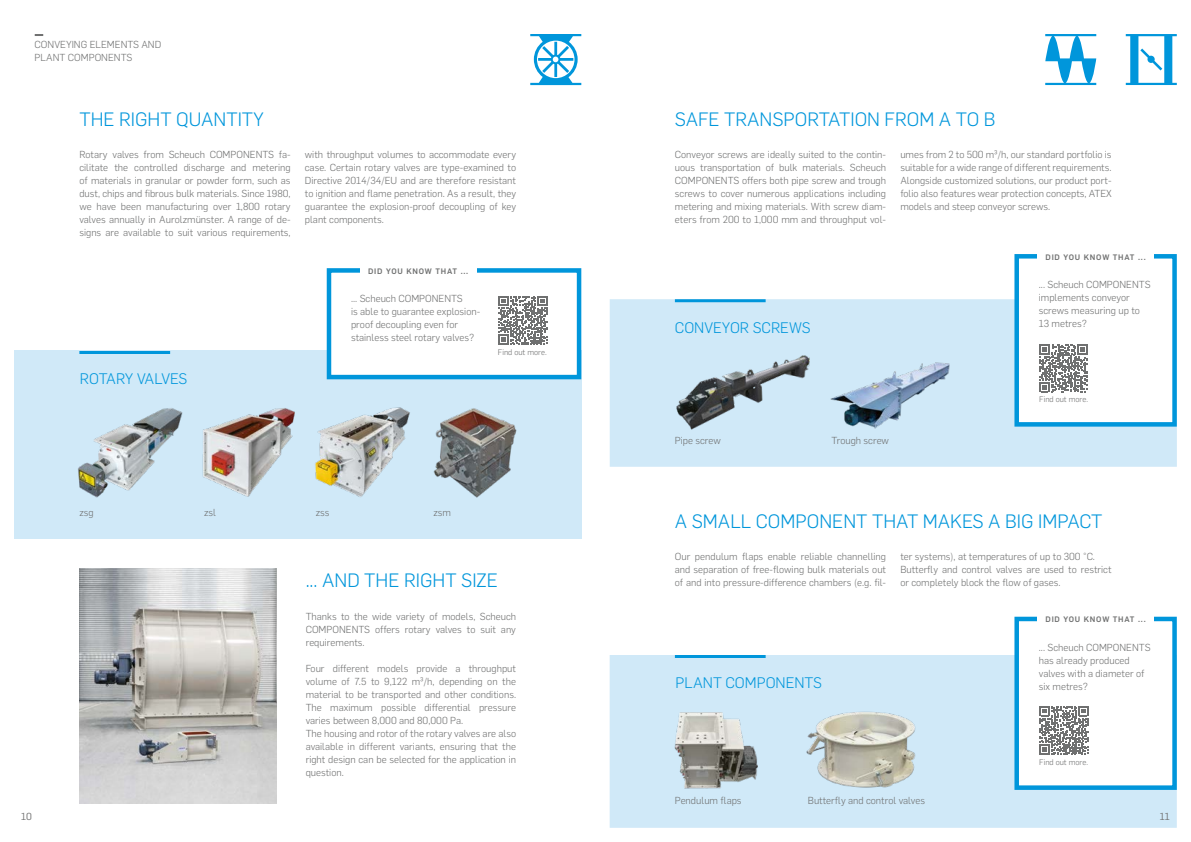
<style>
.page{position:relative;width:1191px;height:842px;background:#fff}
.page>*{position:absolute;margin:0;border:0;box-sizing:border-box;transform-origin:0 0}
.t1{font:300 19px "Flama";color:#0096db}
.t2{font:300 15px "Flama";color:#0096db}
.t3{font:300 15px "Flama";letter-spacing:-.02em;color:#0096db}
.t4{font:300 10px/13px "Flama";color:#6f7070}
.t5{font:10px "Flama";color:#6f7070}
.t6{font:300 8px "Flama";color:#6f7070}
.t7{font:500 7.8px "Flama";letter-spacing:.1em;color:#6f7070}
</style>
<div class="page">
<svg style="left:1045px;top:34px;width:51px;height:51px"></svg>
<svg style="left:1125px;top:34px;width:51px;height:51px"></svg>
<div style="left:610px;top:299px;width:566px;height:168px;background:#d0e9f8"></div>
<img style="left:676px;top:355px;width:133px;height:74px">
<img style="left:831px;top:363px;width:118px;height:66px">
<div style="left:609px;top:655px;width:567px;height:173px;background:#d0e9f8"></div>
<img style="left:675px;top:711px;width:83px;height:77px">
<img style="left:807px;top:711px;width:109px;height:77px">
<img style="left:79px;top:569px;width:197px;height:234px">
<svg style="left:530px;top:34px;width:51px;height:51px"></svg>
<div style="left:14px;top:351px;width:567px;height:188px;background:#d0e9f8"></div>
<img style="left:202px;top:408px;width:93px;height:89px">
<img style="left:78px;top:408px;width:105px;height:90px">
<img style="left:433px;top:408px;width:84px;height:90px">
<img style="left:315px;top:407px;width:95px;height:90px">
<hr style="left:79px;top:351px;width:91px;height:3px;background:#0096db">
<div style="left:1016px;top:256px;width:158px;height:168px;background:#fff"></div>
<div style="left:1014px;top:254px;width:162px;height:173px;border:4px solid #0096db"></div>
<svg style="left:1039px;top:345px;width:48px;height:47px"></svg>
<div style="left:1037px;top:252px;width:116px;height:8px;background:#fff"></div>
<hr style="left:675px;top:299px;width:90px;height:3px;background:#0096db">
<hr style="left:675px;top:655px;width:90px;height:3px;background:#0096db">
<div style="left:1016px;top:619px;width:158px;height:169px;background:#fff"></div>
<div style="left:1014px;top:617px;width:162px;height:173px;border:4px solid #0096db"></div>
<svg style="left:1039px;top:706px;width:49px;height:49px"></svg>
<div style="left:1037px;top:615px;width:116px;height:7px;background:#fff"></div>
<div style="left:329px;top:270px;width:250px;height:107px;background:#fff"></div>
<div style="left:327px;top:268px;width:254px;height:111px;border:4px solid #0096db"></div>
<svg style="left:498px;top:296px;width:49px;height:49px"></svg>
<div style="left:360px;top:266px;width:116px;height:8px;background:#fff"></div>
<svg style="left:35px;top:34px;width:8px;height:2px"></svg>
<p class="t4" style="left:35px;top:37px;width:128px">CONVEYING ELEMENTS AND<br>PLANT COMPONENTS</p>
<h1 class="t1" style="left:79px;top:106px;width:186px">THE RIGHT QUANTITY</h1>
<p class="t4" style="left:79px;top:147px;width:213px;text-align:justify">Rotary valves from Scheuch COMPONENTS fa&shy;cilitate the controlled discharge and metering of materials in granular or powder form, such as dust, chips and fibrous bulk materials. Since 1980, we have been manufacturing over 1,800 rotary valves annually in Aurolzmünster. A range of de&shy;signs are available to suit various requirements,</p>
<p class="t4" style="left:305px;top:147px;width:213px;text-align:justify">with throughput volumes to accommodate every case. Certain rotary valves are type-examined to Directive 2014/34/EU and are therefore resistant to ignition and flame penetration. As a result, they guarantee the explosion-proof decoupling of key plant components.</p>
<p class="t7" style="left:368px;top:265px;width:102px">DID YOU KNOW THAT ...</p>
<h2 class="t3" style="left:80px;top:369px;width:109px">ROTARY VALVES</h2>
<p class="t4" style="left:351px;top:291px;width:131px">... Scheuch COMPONENTS<br>is able to guarantee explosion&shy;proof decoupling even for stainless steel rotary valves?</p>
<p class="t6" style="left:498px;top:347px;width:50px">Find out more.</p>
<p class="t4" style="left:79px;top:506px;width:16px">zsg</p>
<p class="t4" style="left:204px;top:506px;width:14px">zsl</p>
<p class="t4" style="left:316px;top:506px;width:15px">zss</p>
<p class="t4" style="left:433px;top:506px;width:19px">zsm</p>
<h1 class="t1" style="left:306px;top:567px;width:194px">... AND THE RIGHT SIZE</h1>
<h1 class="t1" style="left:675px;top:106px;width:322px">SAFE TRANSPORTATION FROM A TO B</h1>
<p class="t4" style="left:675px;top:147px;width:213px;text-align:justify">Conveyor screws are ideally suited to the contin&shy;uous transportation of bulk materials. Scheuch COMPONENTS offers both pipe screw and trough screws to cover numerous applications including metering and mixing materials. With screw diam&shy;eters from 200 to 1,000 mm and throughput vol-</p>
<p class="t4" style="left:900px;top:147px;width:213px;text-align:justify">umes from 2 to 500 m³/h, our standard portfolio is suitable for a wide range of different requirements.<br>Alongside customized solutions, our product port&shy;folio also features wear protection concepts, ATEX models and steep conveyor screws.</p>
<h2 class="t2" style="left:675px;top:317px;width:137px">CONVEYOR SCREWS</h2>
<p class="t4" style="left:675px;top:434px;width:48px">Pipe screw</p>
<p class="t4" style="left:831px;top:434px;width:59px">Trough screw</p>
<p class="t7" style="left:1045px;top:251px;width:102px">DID YOU KNOW THAT ...</p>
<p class="t4" style="left:1038px;top:277px;width:113px">... Scheuch COMPONENTS implements conveyor screws measuring up to<br>13 metres?</p>
<p class="t6" style="left:1039px;top:393px;width:50px">Find out more.</p>
<h1 class="t1" style="left:675px;top:508px;width:429px">A SMALL COMPONENT THAT MAKES A BIG IMPACT</h1>
<p class="t4" style="left:675px;top:550px;width:213px;text-align:justify">Our pendulum flaps enable reliable channelling and separation of free-flowing bulk materials out of and into pressure-difference chambers (e.g. fil-</p>
<p class="t4" style="left:900px;top:550px;width:213px">ter systems), at temperatures of up to 300 °C.<br>Butterfly and control valves are used to restrict or completely block the flow of gases.</p>
<p class="t4" style="left:306px;top:609px;width:212px">Thanks to the wide variety of models, Scheuch</p>
<p class="t7" style="left:1045px;top:614px;width:102px">DID YOU KNOW THAT ...</p>
<p class="t4" style="left:306px;top:622px;width:212px">COMPONENTS offers rotary valves to suit any requirements.</p>
<p class="t4" style="left:306px;top:661px;width:212px">Four different models provide a throughput volume of 7.5 to 9,122 m³/h, depending on the material to be transported and other conditions.<br>The maximum possible differential pressure varies between 8,000 and 80,000 Pa.<br>The housing and rotor of the rotary valves are also available in different variants, ensuring that the right design can be selected for the application in question.</p>
<p class="t4" style="left:1038px;top:640px;width:113px">... Scheuch COMPONENTS has already produced valves with a diameter of six metres?</p>
<h2 class="t2" style="left:675px;top:673px;width:148px">PLANT COMPONENTS</h2>
<p class="t6" style="left:1039px;top:757px;width:50px">Find out more.</p>
<p class="t4" style="left:675px;top:793px;width:68px">Pendulum flaps</p>
<p class="t4" style="left:808px;top:793px;width:119px">Butterfly and control valves</p>
<p class="t5" style="left:21px;top:810px;width:12px">10</p>
<p class="t5" style="left:1159px;top:810px;width:11px">11</p>
</div>
